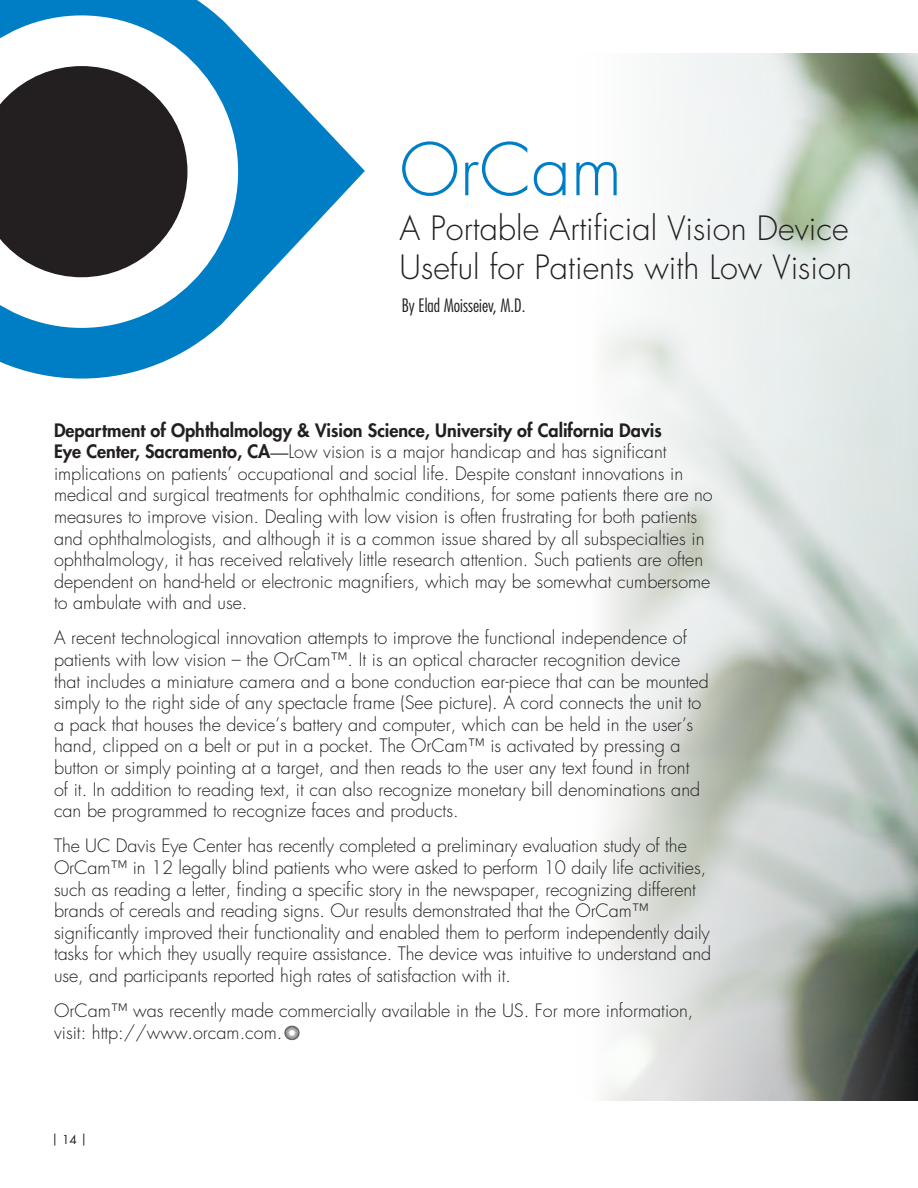
<style>
.page{position:relative;width:918px;height:1188px;background:#fff}
.page>*{position:absolute;margin:0;border:0;box-sizing:border-box;transform-origin:0 0}
.t1{font:300 70.5px "Futura";color:#007ec5}
.t2{font:300 32.55px/39.2px "Futura";color:#231f20}
.t3{font:300 18px/21.6px "Futura";color:#231f20}
.t4{font:300 condensed 18px "Futura";color:#231f20}
.t5{font:12px "Futura";color:#231f20}
.s1{font-weight:800}
.s2{font-family:"Berkeley";font-weight:500}
</style>
<div class="page">
<img style="left:603px;top:54px;width:315px;height:1046px">
<svg style="left:284px;top:1025px;width:16px;height:16px"></svg>
<svg style="left:0;top:0;width:365px;height:379px"></svg>
<h1 class="t1" style="left:400px;top:127px;width:224px">OrCam</h1>
<h2 class="t2" style="left:400px;top:209px;width:454px">A Portable Artificial Vision Device<br>Useful for Patients with Low Vision</h2>
<p class="t4" style="left:402px;top:295px;width:125px">By Elad Moisseiev, M.D.</p>
<p class="t3" style="left:54px;top:420px;width:660px"><span class="s1">Department of Ophthalmology &amp; Vision Science, University of California Davis<br>Eye Center, Sacramento, CA</span><span class="s2">—</span>Low vision is a major handicap and has significant implications on patients’ occupational and social life. Despite constant innovations in medical and surgical treatments for ophthalmic conditions, for some patients there are no measures to improve vision. Dealing with low vision is often frustrating for both patients and ophthalmologists, and although it is a common issue shared by all subspecialties in ophthalmology, it has received relatively little research attention. Such patients are often dependent on hand-held or electronic magnifiers, which may be somewhat cumbersome to ambulate with and use.</p>
<p class="t3" style="left:54px;top:628px;width:656px">A recent technological innovation attempts to improve the functional independence of patients with low vision – the OrCam™. It is an optical character recognition device that includes a miniature camera and a bone conduction ear-piece that can be mounted simply to the right side of any spectacle frame (See picture). A cord connects the unit to a pack that houses the device’s battery and computer, which can be held in the user’s hand, clipped on a belt or put in a pocket. The OrCam™ is activated by pressing a button or simply pointing at a target, and then reads to the user any text found in front<br>of it. In addition to reading text, it can also recognize monetary bill denominations and can be programmed to recognize faces and products.</p>
<p class="t3" style="left:54px;top:836px;width:659px">The UC Davis Eye Center has recently completed a preliminary evaluation study of the OrCam™ in 12 legally blind patients who were asked to perform 10 daily life activities, such as reading a letter, finding a specific story in the newspaper, recognizing different brands of cereals and reading signs. Our results demonstrated that the OrCam™ significantly improved their functionality and enabled them to perform independently daily tasks for which they usually require assistance. The device was intuitive to understand and use, and participants reported high rates of satisfaction with it.</p>
<p class="t3" style="left:54px;top:1000px;width:641px">OrCam™ was recently made commercially available in the US. For more information, visit: http://www.orcam.com.</p>
<p class="t5" style="left:51px;top:1132px;width:37px">| 14 |</p>
</div>
